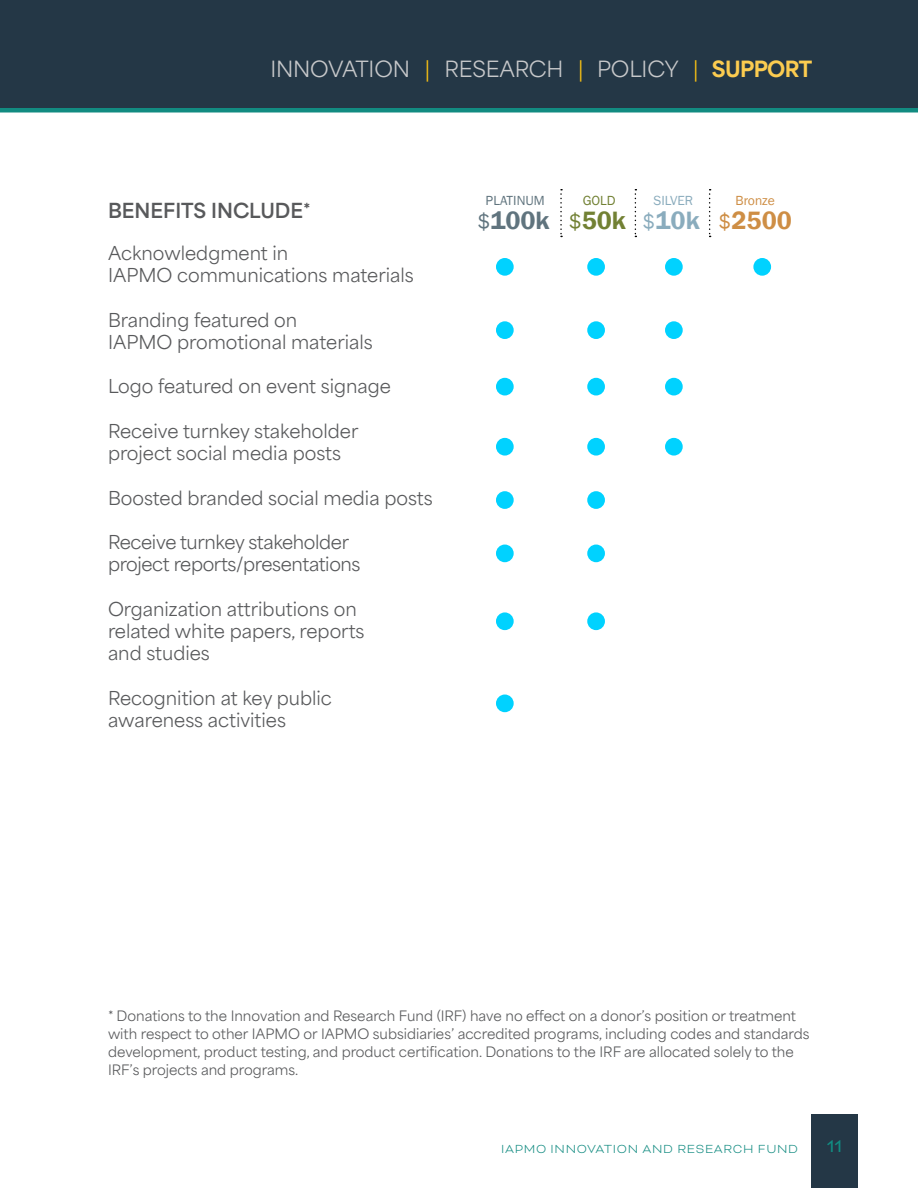
<style>
.page{position:relative;width:918px;height:1188px;background:#fff}
.page>*{position:absolute;margin:0;border:0;box-sizing:border-box;transform-origin:0 0}
.t1{font:600 25.8px "Franklin Gothic";color:#60747e}
.t2{font:600 25.8px "Franklin Gothic";color:#ce8e45}
.t3{font:600 25.8px "Franklin Gothic";color:#728134}
.t4{font:600 25.8px "Franklin Gothic";color:#8aacbd}
.t5{font:21px "Area Normal";letter-spacing:-.01em;color:#c7c8ca}
.t6{font:700 19.5px "Area Normal";color:#58595b}
.t7{font:19.5px "Bicyclette";color:#128b81}
.t8{font:18px/22.2px "Area Normal";color:#58595b}
.t9{font:18px/22.2px "Area Normal";letter-spacing:-.02em;color:#58595b}
.t10{font:13.5px/18px "Area Normal";color:#58595b}
.t11{font:300 13.5px "Bicyclette";letter-spacing:.05em;color:#128b81}
.t12{font:13.2px "Franklin Gothic LT";color:#60747e}
.t13{font:13.2px "Franklin Gothic LT";color:#8aacbd}
.t14{font:13.2px "Franklin Gothic LT";color:#ce8e45}
.t15{font:13.2px "Franklin Gothic LT";color:#728134}
.s1{color:#fac113}
.s2{font-weight:800;color:#fccc50}
.s3{font-family:"Franklin Gothic LT";font-weight:400;font-size:22.2px}
.s4{font-weight:400;font-size:22.2px}
</style>
<div class="page">
<div style="left:812px;top:1115px;width:46px;height:73px;background:#243746"></div>
<svg style="left:560px;top:189px;width:2px;height:48px"></svg>
<svg style="left:635px;top:189px;width:1px;height:48px"></svg>
<svg style="left:709px;top:189px;width:2px;height:48px"></svg>
<div style="left:496px;top:258px;width:18px;height:18px;background:#00d2ff;border-radius:50%"></div>
<div style="left:587px;top:258px;width:18px;height:18px;background:#00d2ff;border-radius:50%"></div>
<div style="left:665px;top:258px;width:18px;height:18px;background:#00d2ff;border-radius:50%"></div>
<div style="left:753px;top:258px;width:18px;height:18px;background:#00d2ff;border-radius:50%"></div>
<div style="left:496px;top:321px;width:18px;height:18px;background:#00d2ff;border-radius:50%"></div>
<div style="left:587px;top:321px;width:18px;height:18px;background:#00d2ff;border-radius:50%"></div>
<div style="left:665px;top:321px;width:18px;height:18px;background:#00d2ff;border-radius:50%"></div>
<div style="left:496px;top:378px;width:18px;height:17px;background:#00d2ff;border-radius:50%"></div>
<div style="left:587px;top:378px;width:18px;height:17px;background:#00d2ff;border-radius:50%"></div>
<div style="left:665px;top:378px;width:18px;height:17px;background:#00d2ff;border-radius:50%"></div>
<div style="left:496px;top:438px;width:18px;height:18px;background:#00d2ff;border-radius:50%"></div>
<div style="left:587px;top:438px;width:18px;height:18px;background:#00d2ff;border-radius:50%"></div>
<div style="left:665px;top:438px;width:18px;height:18px;background:#00d2ff;border-radius:50%"></div>
<div style="left:496px;top:491px;width:18px;height:18px;background:#00d2ff;border-radius:50%"></div>
<div style="left:587px;top:491px;width:18px;height:18px;background:#00d2ff;border-radius:50%"></div>
<div style="left:496px;top:545px;width:18px;height:17px;background:#00d2ff;border-radius:50%"></div>
<div style="left:496px;top:612px;width:18px;height:18px;background:#00d2ff;border-radius:50%"></div>
<div style="left:587px;top:545px;width:18px;height:17px;background:#00d2ff;border-radius:50%"></div>
<div style="left:587px;top:612px;width:18px;height:18px;background:#00d2ff;border-radius:50%"></div>
<div style="left:496px;top:695px;width:18px;height:17px;background:#00d2ff;border-radius:50%"></div>
<div style="left:0;top:0;width:918px;height:108px;background:#243746"></div>
<hr style="left:0;top:108px;width:918px;height:4px;background:#128b81">
<p class="t5" style="left:270px;top:51px;width:543px">INNOVATION <span class="s1">|</span> RESEARCH <span class="s1">|</span> POLICY <span class="s1">|</span> <span class="s2">SUPPORT</span></p>
<p class="t6" style="left:108px;top:193px;width:204px">BENEFITS INCLUDE*</p>
<p class="t8" style="left:108px;top:240px;width:307px">Acknowledgment in<br>IAPMO communications materials</p>
<p class="t8" style="left:108px;top:306px;width:266px">Branding featured on<br>IAPMO promotional materials</p>
<p class="t8" style="left:108px;top:373px;width:285px">Logo featured on event signage</p>
<p class="t8" style="left:108px;top:418px;width:252px">Receive turnkey stakeholder project social media posts</p>
<p class="t8" style="left:108px;top:484px;width:326px">Boosted branded social media posts</p>
<p class="t9" style="left:108px;top:529px;width:254px">Receive turnkey stakeholder project reports/presentations</p>
<p class="t8" style="left:108px;top:596px;width:258px">Organization attributions on related white papers, reports and studies</p>
<p class="t8" style="left:108px;top:685px;width:225px">Recognition at key public awareness activities</p>
<p class="t12" style="left:486px;top:193px;width:60px">PLATINUM</p>
<h1 class="t1" style="left:477px;top:204px;width:74px"><span class="s3">$</span>100k</h1>
<p class="t15" style="left:583px;top:193px;width:34px">GOLD</p>
<h1 class="t3" style="left:568px;top:204px;width:59px"><span class="s3">$</span>50k</h1>
<p class="t13" style="left:653px;top:193px;width:41px">SILVER</p>
<h1 class="t4" style="left:643px;top:204px;width:59px"><span class="s4">$</span>10k</h1>
<p class="t14" style="left:736px;top:193px;width:41px">Bronze</p>
<h1 class="t2" style="left:719px;top:204px;width:75px"><span class="s4">$</span>2500</h1>
<p class="t10" style="left:108px;top:1006px;width:703px">* Donations to the Innovation and Research Fund (IRF) have no effect on a donor’s position or treatment with respect to other IAPMO or IAPMO subsidiaries’ accredited programs, including codes and standards development, product testing, and product certification. Donations to the IRF are allocated solely to the IRF’s projects and programs.</p>
<p class="t11" style="left:501px;top:1141px;width:299px">IAPMO INNOVATION AND RESEARCH FUND</p>
<p class="t7" style="left:827px;top:1135px;width:17px">11</p>
</div>
